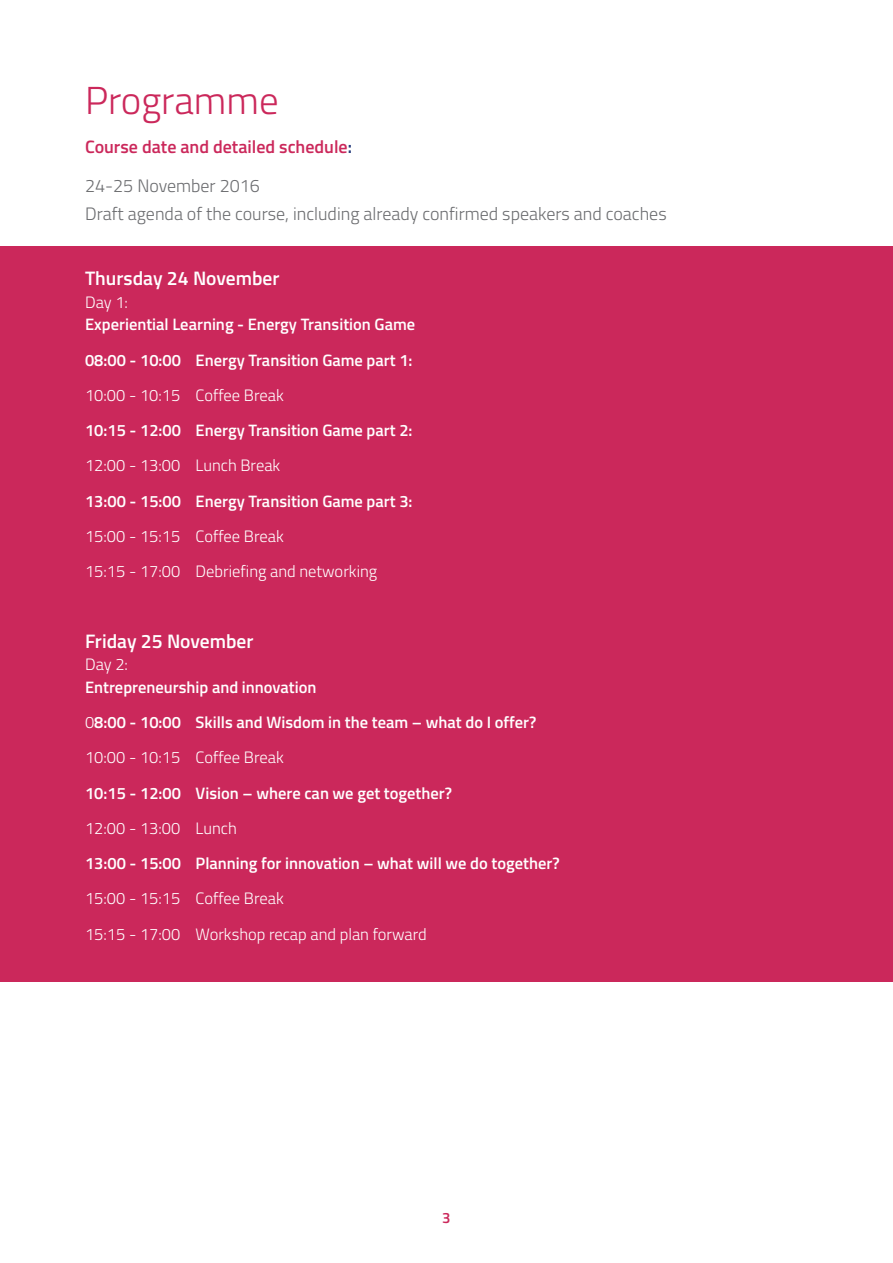
<style>
.page{position:relative;width:893px;height:1263px;background:#fff}
.page>*{position:absolute;margin:0;border:0;box-sizing:border-box;transform-origin:0 0}
.t1{font:300 39px "Titillium";color:#cb285b}
.t2{font:600 19.5px "Titillium";color:#fff}
.t3{font:300 18px "Titillium";color:#6c6d70}
.t4{font:600 18px "Titillium";color:#cb285b}
.t5{font:600 16.5px/22.5px "Titillium";color:#fff}
.t6{font:300 16.5px "Titillium";color:#fff}
.t7{font:600 15px "Titillium";color:#cb285b}
.s1{color:#233a7a}
.s2{font-weight:300}
</style>
<div class="page">
<div style="left:0;top:247px;width:893px;height:735px;background:#cb285b"></div>
<p class="t1" style="left:85px;top:72px;width:195px">Programme</p>
<p class="t4" style="left:85px;top:133px;width:269px">Course date and detailed schedule<span class="s1">:</span></p>
<p class="t3" style="left:85px;top:173px;width:176px">24-25 November 2016</p>
<p class="t3" style="left:85px;top:201px;width:583px">Draft agenda of the course, including already confirmed speakers and coaches</p>
<p class="t2" style="left:85px;top:264px;width:196px">Thursday 24 November</p>
<p class="t5" style="left:85px;top:290px;width:332px"><span class="s2">Day 1:<br></span>Experiential Learning - Energy Transition Game</p>
<p class="t5" style="left:85px;top:348px;width:329px">08:00 - 10:00 Energy Transition Game part 1:</p>
<p class="t6" style="left:85px;top:383px;width:200px">10:00 - 10:15 Coffee Break</p>
<p class="t5" style="left:85px;top:418px;width:329px">10:15 - 12:00 Energy Transition Game part 2:</p>
<p class="t6" style="left:85px;top:454px;width:197px">12:00 - 13:00 Lunch Break</p>
<p class="t5" style="left:85px;top:489px;width:329px">13:00 - 15:00 Energy Transition Game part 3:</p>
<p class="t6" style="left:85px;top:524px;width:200px">15:00 - 15:15 Coffee Break</p>
<p class="t6" style="left:85px;top:559px;width:294px">15:15 - 17:00 Debriefing and networking</p>
<p class="t2" style="left:85px;top:626px;width:170px">Friday 25 November</p>
<p class="t5" style="left:85px;top:652px;width:233px"><span class="s2">Day 2:<br></span>Entrepreneurship and innovation</p>
<p class="t5" style="left:85px;top:710px;width:453px"><span class="s2">0</span>8:00 - 10:00 Skills and Wisdom in the team – what do I offer?</p>
<p class="t6" style="left:85px;top:745px;width:200px">10:00 - 10:15 Coffee Break</p>
<p class="t5" style="left:85px;top:781px;width:369px">10:15 - 12:00 Vision – where can we get together?</p>
<p class="t6" style="left:85px;top:816px;width:153px">12:00 - 13:00 Lunch</p>
<p class="t5" style="left:85px;top:851px;width:476px">13:00 - 15:00 Planning for innovation – what will we do together?</p>
<p class="t6" style="left:85px;top:886px;width:200px">15:00 - 15:15 Coffee Break</p>
<p class="t6" style="left:85px;top:922px;width:343px">15:15 - 17:00 Workshop recap and plan forward</p>
<p class="t7" style="left:442px;top:1207px;width:10px">3</p>
</div>
